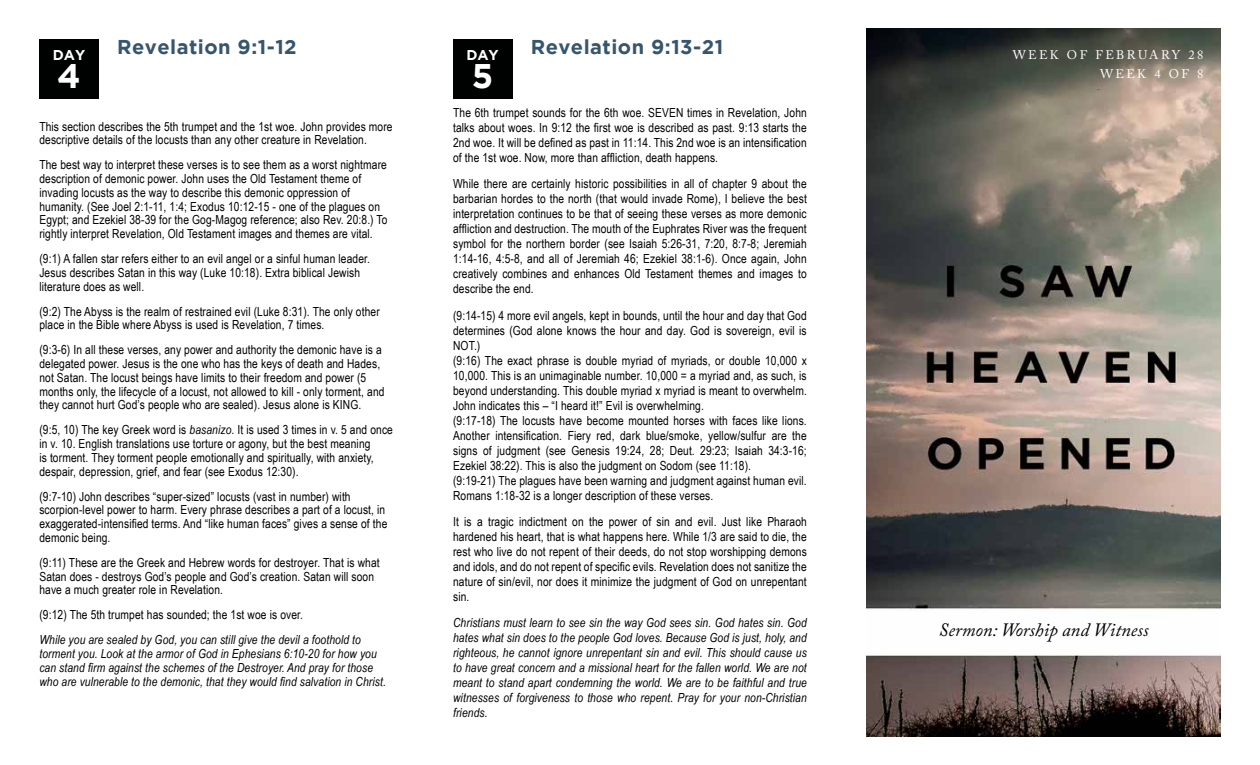
<style>
.page{position:relative;width:1260px;height:765px;background:#fff}
.page>*{position:absolute;margin:0;border:0;box-sizing:border-box;transform-origin:0 0}
.t1{font:700 34.12px "Gotham";color:#fff}
.t2{font:700 20px "Gotham";letter-spacing:.025em;color:#36566e}
.t3{font:italic 18.75px "Adobe Caslon Pro";color:#000101}
.t4{font:700 14.25px "Gotham";color:#fff}
.t5{font:12.5px/15px "Arial Narrow";letter-spacing:.01em;color:#000101}
.t6{font:italic 12.5px/15px "Arial Narrow";letter-spacing:.01em;color:#000101}
.t7{font:12.5px/18.8px "Adobe Caslon Pro";letter-spacing:.195em;color:#fff;text-align:right}
.s1{font-style:italic}
</style>
<div class="page">
<img style="left:867px;top:29px;width:354px;height:707px">
<div style="left:39px;top:39px;width:60px;height:60px;background:#000101"></div>
<div style="left:453px;top:39px;width:59px;height:60px;background:#000101"></div>
<p class="t4" style="left:53px;top:47px;width:34px">DAY</p>
<h1 class="t1" style="left:57px;top:57px;width:25px">4</h1>
<h2 class="t2" style="left:117px;top:35px;width:181px">Revelation 9:1-12</h2>
<p class="t5" style="left:39px;top:119px;width:355px;line-height:13.8px">This section describes the 5th trumpet and the 1st woe. John provides more descriptive details of the locusts than any other creature in Revelation.</p>
<p class="t5" style="left:39px;top:158px;width:350px;line-height:13.8px">The best way to interpret these verses is to see them as a worst nightmare description of demonic power. John uses the Old Testament theme of invading locusts as the way to describe this demonic oppression of humanity. (See Joel 2:1-11, 1:4; Exodus 10:12-15 - one of the plagues on Egypt; and Ezekiel 38-39 for the Gog-Magog reference; also Rev. 20:8.) To rightly interpret Revelation, Old Testament images and themes are vital.</p>
<p class="t5" style="left:39px;top:251px;width:332px;line-height:13.8px">(9:1) A fallen star refers either to an evil angel or a sinful human leader.<br>Jesus describes Satan in this way (Luke 10:18). Extra biblical Jewish literature does as well.</p>
<p class="t5" style="left:39px;top:304px;width:342px;line-height:13.8px">(9:2) The Abyss is the realm of restrained evil (Luke 8:31). The only other place in the Bible where Abyss is used is Revelation, 7 times.</p>
<p class="t5" style="left:39px;top:343px;width:347px;line-height:13.8px">(9:3-6) In all these verses, any power and authority the demonic have is a delegated power. Jesus is the one who has the keys of death and Hades, not Satan. The locust beings have limits to their freedom and power (5 months only, the lifecycle of a locust, not allowed to kill - only torment, and they cannot hurt God’s people who are sealed). Jesus alone is KING.</p>
<p class="t5" style="left:39px;top:423px;width:355px;line-height:13.8px">(9:5, 10) The key Greek word is <span class="s1">basanizo</span>. It is used 3 times in v. 5 and once in v. 10. English translations use torture or agony, but the best meaning<br>is torment. They torment people emotionally and spiritually, with anxiety, despair, depression, grief, and fear (see Exodus 12:30).</p>
<p class="t5" style="left:39px;top:489px;width:350px;line-height:13.8px">(9:7-10) John describes “super-sized” locusts (vast in number) with scorpion-level power to harm. Every phrase describes a part of a locust, in exaggerated-intensified terms. And “like human faces” gives a sense of the demonic being.</p>
<p class="t5" style="left:39px;top:555px;width:342px;line-height:13.8px">(9:11) These are the Greek and Hebrew words for destroyer. That is what<br>Satan does - destroys God’s people and God’s creation. Satan will soon have a much greater role in Revelation.</p>
<p class="t5" style="left:39px;top:607px;width:265px">(9:12) The 5th trumpet has sounded; the 1st woe is over.</p>
<p class="t6" style="left:39px;top:633px;width:348px;line-height:13.8px">While you are sealed by God, you can still give the devil a foothold to torment you. Look at the armor of God in Ephesians 6:10-20 for how you can stand firm against the schemes of the Destroyer. And pray for those who are vulnerable to the demonic, that they would find salvation in Christ.</p>
<p class="t4" style="left:466px;top:47px;width:34px">DAY</p>
<h1 class="t1" style="left:472px;top:57px;width:23px">5</h1>
<h2 class="t2" style="left:531px;top:35px;width:194px">Revelation 9:13-21</h2>
<p class="t5" style="left:453px;top:105px;width:355px;text-align:justify">The 6th trumpet sounds for the 6th woe. SEVEN times in Revelation, John talks about woes. In 9:12 the first woe is described as past. 9:13 starts the 2nd woe. It will be defined as past in 11:14. This 2nd woe is an intensification of the 1st woe. Now, more than affliction, death happens.</p>
<p class="t5" style="left:453px;top:176px;width:355px;text-align:justify">While there are certainly historic possibilities in all of chapter 9 about the barbarian hordes to the north (that would invade Rome), I believe the best interpretation continues to be that of seeing these verses as more demonic affliction and destruction. The mouth of the Euphrates River was the frequent symbol for the northern border (see Isaiah 5:26-31, 7:20, 8:7-8; Jeremiah 1:14-16, 4:5-8, and all of Jeremiah 46; Ezekiel 38:1-6). Once again, John creatively combines and enhances Old Testament themes and images to describe the end.</p>
<p class="t5" style="left:453px;top:307px;width:355px">(9:14-15) 4 more evil angels, kept in bounds, until the hour and day that God determines (God alone knows the hour and day. God is sovereign, evil is NOT.)<br>(9:16) The exact phrase is double myriad of myriads, or double 10,000 x 10,000. This is an unimaginable number. 10,000 = a myriad and, as such, is beyond understanding. This double myriad x myriad is meant to overwhelm.<br>John indicates this – “I heard it!” Evil is overwhelming.<br>(9:17-18) The locusts have become mounted horses with faces like lions.<br>Another intensification. Fiery red, dark blue/smoke, yellow/sulfur are the signs of judgment (see Genesis 19:24, 28; Deut. 29:23; Isaiah 34:3-16; Ezekiel 38:22). This is also the judgment on Sodom (see 11:18).<br>(9:19-21) The plagues have been warning and judgment against human evil.<br>Romans 1:18-32 is a longer description of these verses.</p>
<p class="t5" style="left:453px;top:513px;width:355px;text-align:justify">It is a tragic indictment on the power of sin and evil. Just like Pharaoh hardened his heart, that is what happens here. While 1/3 are said to die, the rest who live do not repent of their deeds, do not stop worshipping demons and idols, and do not repent of specific evils. Revelation does not sanitize the nature of sin/evil, nor does it minimize the judgment of God on unrepentant sin.</p>
<p class="t6" style="left:453px;top:615px;width:355px;text-align:justify">Christians must learn to see sin the way God sees sin. God hates sin. God hates what sin does to the people God loves. Because God is just, holy, and righteous, he cannot ignore unrepentant sin and evil. This should cause us to have great concern and a missional heart for the fallen world. We are not meant to stand apart condemning the world. We are to be faithful and true witnesses of forgiveness to those who repent. Pray for your non-Christian friends.</p>
<p class="t7" style="left:1013px;top:45px;width:192px">WEEK OF FEBRUARY 28<br>WEEK 4 OF 8</p>
<h3 class="t3" style="left:939px;top:619px;width:211px">Sermon: Worship and Witness</h3>
</div>
